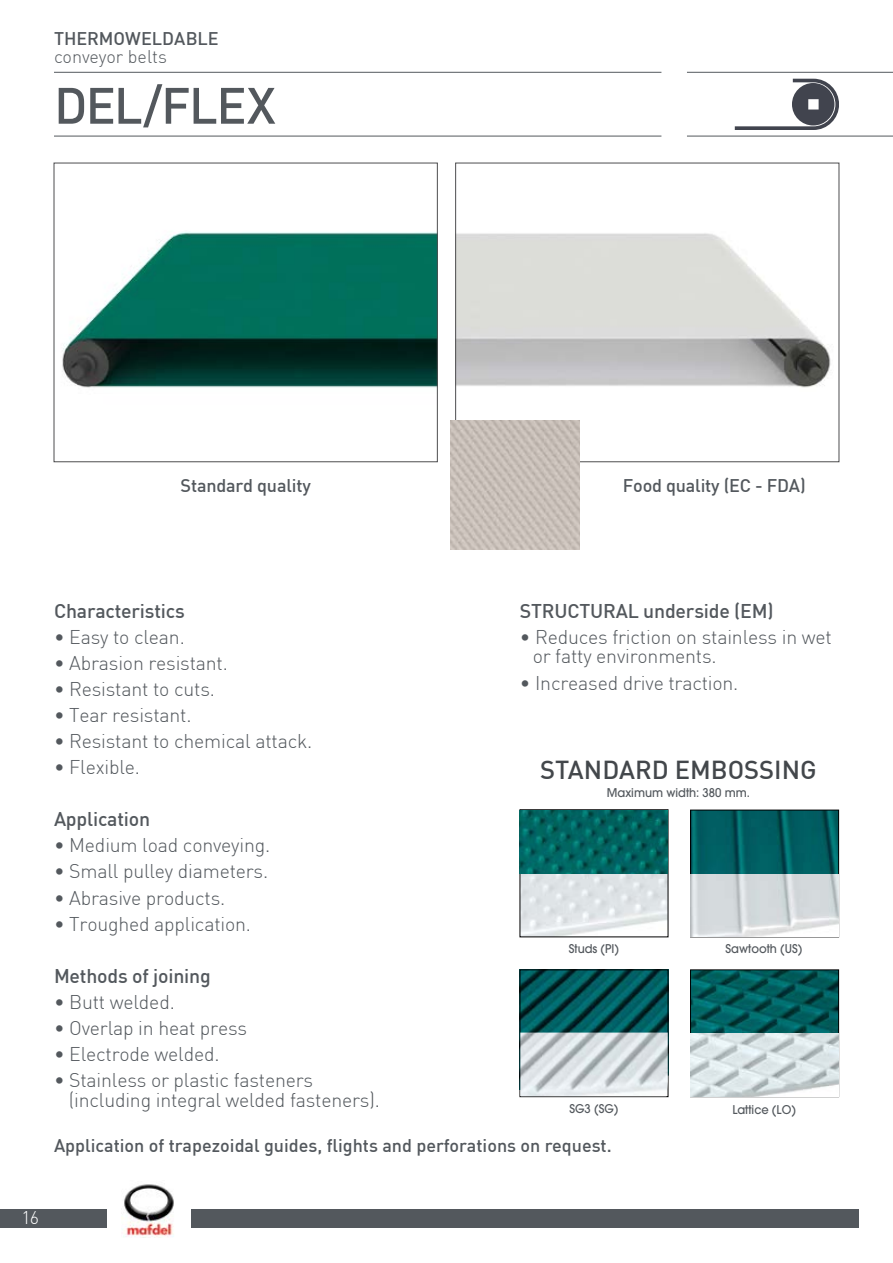
<style>
.page{position:relative;width:893px;height:1263px;background:#fff}
.page>*{position:absolute;margin:0;border:0;box-sizing:border-box;transform-origin:0 0}
.t1{font:500 50.25px "DIN Pro";color:#53585d}
.t2{font:500 25.5px "DIN Pro";color:#43474b}
.t3{font:300 19.5px/19.6px "DIN Pro";letter-spacing:-.01em;color:#53585d}
.t4{font:500 19.5px "DIN Pro";letter-spacing:-.01em;color:#53585d}
.t5{font:500 18px "DIN Pro";color:#53585d}
.t6{font:300 18px "DIN Pro";color:#53585d}
.t7{font:300 18px "DIN Pro";color:#fff}
.t8{font:500 12px "Avant Garde";color:#53585d;scale:.95 1}
</style>
<div class="page">
<svg style="left:735px;top:79px;width:104px;height:51px"></svg>
<img style="left:457px;top:233px;width:374px;height:227px">
<div style="left:455px;top:163px;width:384px;height:299px;border:1px solid #4d4d4f"></div>
<img style="left:62px;top:231px;width:374px;height:157px">
<div style="left:54px;top:163px;width:384px;height:299px;border:1px solid #4d4d4f"></div>
<img style="left:450px;top:420px;width:129px;height:129px">
<img style="left:692px;top:812px;width:145px;height:62px">
<div style="left:690px;top:810px;width:149px;height:127px;border:1px solid #000"></div>
<img style="left:692px;top:971px;width:145px;height:63px">
<div style="left:690px;top:969px;width:149px;height:128px;border:1px solid #000"></div>
<img style="left:691px;top:874px;width:147px;height:62px">
<img style="left:522px;top:873px;width:144px;height:62px">
<div style="left:520px;top:809px;width:148px;height:128px;border:1px solid #000"></div>
<img style="left:520px;top:810px;width:148px;height:63px">
<img style="left:522px;top:971px;width:144px;height:61px">
<div style="left:520px;top:969px;width:148px;height:128px;border:1px solid #000"></div>
<img style="left:520px;top:1032px;width:148px;height:64px">
<img style="left:691px;top:1034px;width:147px;height:62px">
<div style="left:0;top:1209px;width:106px;height:19px;background:#53585d"></div>
<div style="left:191px;top:1209px;width:667px;height:19px;background:#53585d"></div>
<img style="left:122px;top:1184px;width:52px;height:53px">
<hr style="left:54px;top:72px;width:607px;height:1px;background:#53585d">
<hr style="left:54px;top:136px;width:607px;height:1px;background:#53585d">
<hr style="left:687px;top:136px;width:206px;height:1px;background:#53585d">
<hr style="left:687px;top:72px;width:206px;height:1px;background:#53585d">
<p class="t5" style="left:54px;top:27px;width:166px">Thermoweldable</p>
<p class="t6" style="left:54px;top:45px;width:114px">conveyor belts</p>
<h1 class="t1" style="left:54px;top:73px;width:136px">del/flex</h1>
<p class="t5" style="left:181px;top:474px;width:132px">Standard quality</p>
<p class="t5" style="left:623px;top:474px;width:184px">Food quality (EC - FDA)</p>
<p class="t4" style="left:54px;top:598px;width:132px">Characteristics</p>
<p class="t3" style="left:54px;top:627px;width:132px">• Easy to clean.</p>
<p class="t3" style="left:54px;top:653px;width:175px">• Abrasion resistant.</p>
<p class="t3" style="left:54px;top:679px;width:162px">• Resistant to cuts.</p>
<p class="t3" style="left:54px;top:705px;width:139px">• Tear resistant.</p>
<p class="t3" style="left:54px;top:731px;width:260px">• Resistant to chemical attack.</p>
<p class="t3" style="left:54px;top:757px;width:87px">• Flexible.</p>
<p class="t4" style="left:54px;top:807px;width:98px">Application</p>
<p class="t3" style="left:54px;top:835px;width:218px">• Medium load conveying.</p>
<p class="t3" style="left:54px;top:861px;width:216px">• Small pulley diameters.</p>
<p class="t3" style="left:54px;top:887px;width:173px">• Abrasive products.</p>
<p class="t3" style="left:54px;top:913px;width:199px">• Troughed application.</p>
<p class="t4" style="left:54px;top:963px;width:158px">Methods of joining</p>
<p class="t3" style="left:54px;top:992px;width:122px">• Butt welded.</p>
<p class="t3" style="left:54px;top:1018px;width:195px">• Overlap in heat press</p>
<p class="t3" style="left:54px;top:1044px;width:167px">• Electrode welded.</p>
<p class="t3" style="left:69px;top:1070px;width:312px;text-indent:-15px">• Stainless or plastic fasteners (including integral welded fasteners).</p>
<p class="t4" style="left:520px;top:598px;width:25px">Structural</p>
<p class="t4" style="left:643px;top:598px;width:132px">underside (EM)</p>
<p class="t3" style="left:533px;top:627px;width:301px;text-indent:-13px">• Reduces friction on stainless in wet or fatty environments.</p>
<p class="t3" style="left:520px;top:672px;width:220px">• Increased drive traction.</p>
<h2 class="t2" style="left:540px;top:754px;width:278px">STANDARD EMBOSSING</h2>
<p class="t8" style="left:607px;top:785px;width:152px">Maximum width: 380 mm.</p>
<p class="t8" style="left:569px;top:941px;width:55px">Studs (PI)</p>
<p class="t8" style="left:569px;top:1101px;width:53px">SG3 (SG)</p>
<p class="t8" style="left:725px;top:941px;width:82px">Sawtooth (US)</p>
<p class="t8" style="left:732px;top:1102px;width:68px">Lattice (LO)</p>
<p class="t5" style="left:54px;top:1134px;width:559px">Application of trapezoidal guides, flights and perforations on request.</p>
<p class="t7" style="left:21px;top:1206px;width:19px">16</p>
</div>
